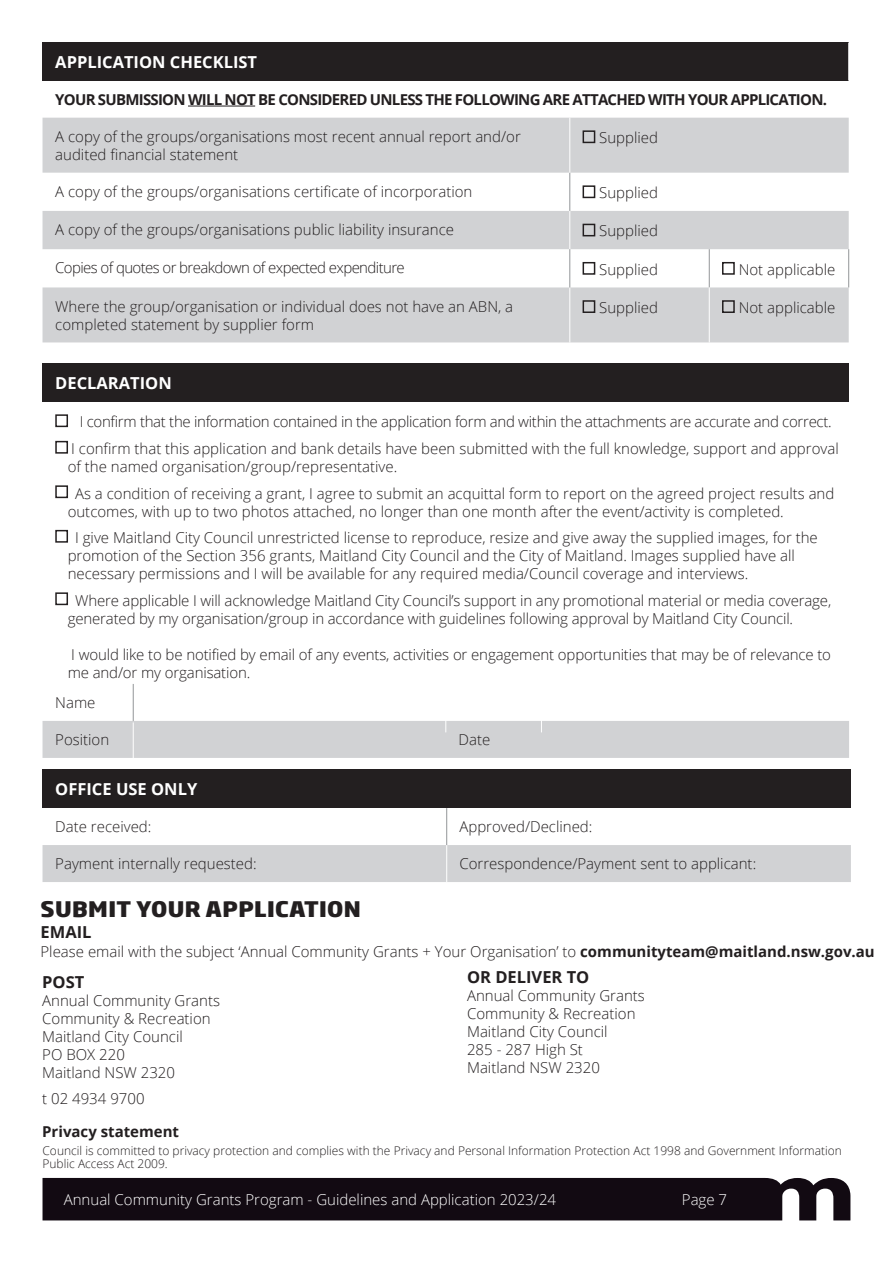
<style>
.page{position:relative;width:893px;height:1263px;background:#fff}
.page>*{position:absolute;margin:0;border:0;box-sizing:border-box;transform-origin:0 0}
.Normal_Headline{font:800 21px "Soho Gothic Std";letter-spacing:.015em;color:#231f20}
.Normal_Headline-2{font:700 16.5px "Open Sans";color:#fff}
.Normal_Headline-3{font:700 16.5px "Open Sans";color:#231f20}
.Normal_Headline-4{font:300 15px/18px "Open Sans";color:#231f20}
.Normal_Headline-5{font:300 15px/26.5px "Open Sans";letter-spacing:-.02em;color:#231f20;text-align:center}
.Normal_Headline-6{font:700 15px "Open Sans";letter-spacing:-.05em;color:#231f20}
.t1{font:300 15px "Open Sans";color:#fff}
.Normal_Headline-7{font:300 15px "Open Sans";letter-spacing:-.04em;color:#231f20}
.Normal_Headline-8{font:700 15px "Open Sans";color:#231f20}
.Normal_Headline-9{font:300 12px/13.5px "Open Sans";color:#231f20}
.s1{font-weight:700}
</style>
<div class="page">
<div style="left:43px;top:1178px;width:807px;height:42px;background:#120a12"></div>
<div style="left:43px;top:43px;width:806px;height:38px;background:#231f20"></div>
<svg style="left:43px;top:118px;width:806px;height:224px;fill:#d1d2d4"></svg>
<hr style="left:848px;top:43px;width:1px;height:38px;background:#fff">
<hr style="left:569px;top:173px;width:1px;height:38px;background:#939598">
<hr style="left:569px;top:211px;width:1px;height:38px;background:#fff">
<hr style="left:569px;top:287px;width:1px;height:55px;background:#fff">
<hr style="left:569px;top:249px;width:1px;height:38px;background:#939598">
<hr style="left:709px;top:249px;width:1px;height:38px;background:#939598">
<hr style="left:848px;top:249px;width:1px;height:38px;background:#939598">
<hr style="left:709px;top:287px;width:1px;height:55px;background:#fff">
<hr style="left:569px;top:118px;width:1px;height:55px;background:#fff">
<hr style="left:188px;top:106px;width:67px;height:1px;background:#231f20">
<div style="left:583px;top:130px;width:12px;height:13px;border:2px solid #231f20"></div>
<div style="left:583px;top:185px;width:12px;height:13px;border:2px solid #231f20"></div>
<div style="left:583px;top:224px;width:12px;height:12px;border:2px solid #231f20"></div>
<div style="left:583px;top:262px;width:12px;height:13px;border:2px solid #231f20"></div>
<div style="left:722px;top:262px;width:13px;height:13px;border:2px solid #231f20"></div>
<div style="left:583px;top:300px;width:12px;height:13px;border:2px solid #231f20"></div>
<div style="left:722px;top:300px;width:13px;height:13px;border:2px solid #231f20"></div>
<div style="left:43px;top:363px;width:806px;height:39px;background:#231f20"></div>
<div style="left:43px;top:721px;width:806px;height:37px;background:#d1d2d4"></div>
<hr style="left:133px;top:722px;width:1px;height:37px;background:#fff">
<hr style="left:445px;top:695px;width:1px;height:37px;background:#fff">
<hr style="left:541px;top:695px;width:1px;height:37px;background:#fff">
<hr style="left:133px;top:684px;width:1px;height:37px;background:#939598">
<div style="left:55px;top:414px;width:13px;height:13px;border:2px solid #231f20"></div>
<div style="left:55px;top:441px;width:13px;height:13px;border:2px solid #231f20"></div>
<div style="left:55px;top:485px;width:13px;height:13px;border:2px solid #231f20"></div>
<div style="left:55px;top:530px;width:13px;height:13px;border:2px solid #231f20"></div>
<div style="left:55px;top:592px;width:13px;height:13px;border:2px solid #231f20"></div>
<div style="left:43px;top:770px;width:808px;height:38px;background:#231f20"></div>
<div style="left:43px;top:845px;width:808px;height:37px;background:#d1d2d4"></div>
<hr style="left:446px;top:845px;width:1px;height:37px;background:#fff">
<hr style="left:446px;top:808px;width:1px;height:37px;background:#939598">
<p class="Normal_Headline-2" style="left:55px;top:50px;width:203px">APPLICATION CHECKLIST</p>
<p class="Normal_Headline-6" style="left:55px;top:89px;width:773px">YOUR SUBMISSION WILL NOT BE CONSIDERED UNLESS THE FOLLOWING ARE ATTACHED WITH YOUR APPLICATION.</p>
<p class="Normal_Headline-4" style="left:55px;top:127px;width:467px">A copy of the groups/organisations most recent annual report and/or audited financial statement</p>
<p class="Normal_Headline-4" style="left:599px;top:128px;width:60px">Supplied</p>
<p class="Normal_Headline-4" style="left:55px;top:182px;width:419px">A copy of the groups/organisations certificate of incorporation</p>
<p class="Normal_Headline-4" style="left:599px;top:183px;width:60px">Supplied</p>
<p class="Normal_Headline-4" style="left:55px;top:220px;width:400px">A copy of the groups/organisations public liability insurance</p>
<p class="Normal_Headline-4" style="left:599px;top:222px;width:60px">Supplied</p>
<p class="Normal_Headline-7" style="left:55px;top:258px;width:351px">Copies of quotes or breakdown of expected expenditure</p>
<p class="Normal_Headline-4" style="left:599px;top:260px;width:60px">Supplied</p>
<p class="Normal_Headline-4" style="left:739px;top:260px;width:98px">Not applicable</p>
<p class="Normal_Headline-4" style="left:55px;top:297px;width:459px">Where the group/organisation or individual does not have an ABN, a completed statement by supplier form</p>
<p class="Normal_Headline-4" style="left:599px;top:298px;width:60px">Supplied</p>
<p class="Normal_Headline-4" style="left:739px;top:298px;width:98px">Not applicable</p>
<p class="Normal_Headline-2" style="left:55px;top:371px;width:118px">DECLARATION</p>
<p class="Normal_Headline-5" style="left:71px;top:408px;width:769px">I confirm that the information contained in the application form and within the attachments are accurate and correct.<br>I confirm that this application and bank details have been submitted with the full knowledge, support and approval</p>
<p class="Normal_Headline-4" style="left:75px;top:453px;width:761px;line-height:26.5px;text-indent:-7px">of the named organisation/group/representative.<br>As a condition of receiving a grant, I agree to submit an acquittal form to report on the agreed project results and</p>
<p class="Normal_Headline-4" style="left:75px;top:497px;width:744px;line-height:26.5px;text-indent:-7px">outcomes, with up to two photos attached, no longer than one month after the event/activity is completed.<br>I give Maitland City Council unrestricted license to reproduce, resize and give away the supplied images, for the</p>
<p class="Normal_Headline-4" style="left:68px;top:546px;width:729px">promotion of the Section 356 grants, Maitland City Council and the City of Maitland. Images supplied have all necessary permissions and I will be available for any required media/Council coverage and interviews.</p>
<p class="Normal_Headline-4" style="left:68px;top:591px;width:765px;text-indent:7px">Where applicable I will acknowledge Maitland City Council’s support in any promotional material or media coverage, generated by my organisation/group in accordance with guidelines following approval by Maitland City Council.</p>
<p class="Normal_Headline-4" style="left:68px;top:645px;width:765px">I would like to be notified by email of any events, activities or engagement opportunities that may be of relevance to me and/or my organisation.</p>
<p class="Normal_Headline-4" style="left:55px;top:693px;width:42px">Name</p>
<p class="Normal_Headline-4" style="left:55px;top:730px;width:56px">Position</p>
<p class="Normal_Headline-4" style="left:459px;top:730px;width:33px">Date</p>
<p class="Normal_Headline-2" style="left:55px;top:778px;width:144px">OFFICE USE ONLY</p>
<p class="Normal_Headline-4" style="left:55px;top:817px;width:98px">Date received:</p>
<p class="Normal_Headline-4" style="left:459px;top:817px;width:134px">Approved/Declined:</p>
<p class="Normal_Headline-4" style="left:55px;top:854px;width:203px">Payment internally requested:</p>
<p class="Normal_Headline-4" style="left:459px;top:854px;width:298px">Correspondence/Payment sent to applicant:</p>
<p class="Normal_Headline" style="left:41px;top:895px;width:322px">SUBMIT YOUR APPLICATION</p>
<p class="Normal_Headline-3" style="left:41px;top:920px;width:52px">EMAIL</p>
<p class="Normal_Headline-4" style="left:41px;top:942px;width:836px">Please email with the subject ‘Annual Community Grants + Your Organisation’ to <span class="s1">c</span><span class="s1">ommunityteam@maitland.nsw.gov.au</span></p>
<p class="Normal_Headline-3" style="left:467px;top:965px;width:124px">OR DELIVER TO</p>
<p class="Normal_Headline-4" style="left:467px;top:986px;width:179px">Annual Community Grants</p>
<p class="Normal_Headline-4" style="left:467px;top:1004px;width:170px">Community &amp; Recreation</p>
<p class="Normal_Headline-4" style="left:467px;top:1022px;width:142px">Maitland City Council</p>
<p class="Normal_Headline-4" style="left:467px;top:1040px;width:117px">285 - 287 High St</p>
<p class="Normal_Headline-4" style="left:467px;top:1058px;width:134px">Maitland NSW 2320</p>
<p class="Normal_Headline-3" style="left:42px;top:970px;width:44px">POST</p>
<p class="Normal_Headline-4" style="left:42px;top:991px;width:179px">Annual Community Grants<br>Community &amp; Recreation<br>Maitland City Council<br>PO BOX 220<br>Maitland NSW 2320</p>
<p class="Normal_Headline-4" style="left:42px;top:1089px;width:104px">t 02 4934 9700</p>
<p class="Normal_Headline-8" style="left:42px;top:1121px;width:138px">Privacy statement</p>
<p class="Normal_Headline-9" style="left:43px;top:1143px;width:801px">Council is committed to privacy protection and complies with the Privacy and Personal Information Protection Act 1998 and Government Information<br>Public Access Act 2009.</p>
<p class="t1" style="left:64px;top:1189px;width:494px">Annual Community Grants Program - Guidelines and Application 2023/24</p>
<p class="t1" style="left:682px;top:1189px;width:47px">Page 7</p>
</div>
